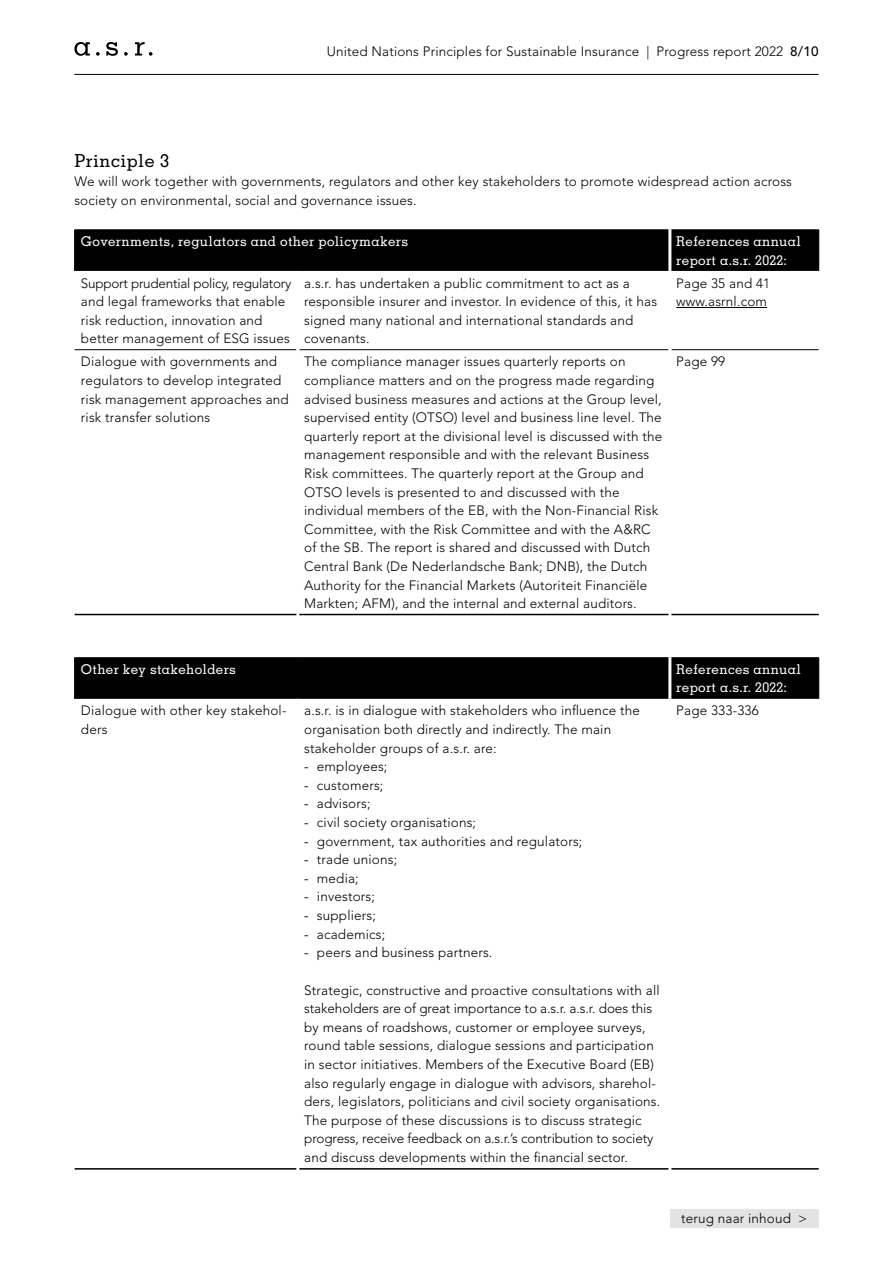
<style>
.page{position:relative;width:893px;height:1263px;background:#fff}
.page>*{position:absolute;margin:0;border:0;box-sizing:border-box;transform-origin:0 0}
.t1{font:500 18px "Memphis LT Std";letter-spacing:.025em;color:#000}
.t2{font:300 13.5px/18.6px "Avenir LT Std";letter-spacing:.01em;color:#000}
.t3{font:500 13.5px/18.6px "Memphis LT Std";letter-spacing:.025em;color:#fff}
.s1{font-weight:500}
.s2{font-weight:400}
</style>
<div class="page">
<div style="left:670px;top:1209px;width:149px;height:19px;background:#e3e3e3"></div>
<div style="left:75px;top:231px;width:743px;height:40px;background:#000"></div>
<hr style="left:75px;top:230px;width:223px;height:1px;background:#000">
<hr style="left:74px;top:230px;width:1px;height:41px;background:#000">
<hr style="left:298px;top:230px;width:370px;height:1px;background:#000">
<hr style="left:671px;top:230px;width:148px;height:1px;background:#000">
<hr style="left:818px;top:230px;width:1px;height:41px;background:#000">
<hr style="left:75px;top:349px;width:221px;height:1px;background:#000">
<hr style="left:299px;top:349px;width:369px;height:1px;background:#000">
<hr style="left:671px;top:349px;width:148px;height:1px;background:#000">
<hr style="left:668px;top:230px;width:3px;height:41px;background:#fff">
<hr style="left:75px;top:614px;width:221px;height:1px;background:#000">
<hr style="left:299px;top:614px;width:369px;height:1px;background:#000">
<hr style="left:671px;top:614px;width:148px;height:1px;background:#000">
<hr style="left:676px;top:307px;width:91px;height:1px;background:#000">
<div style="left:75px;top:658px;width:743px;height:41px;background:#000"></div>
<hr style="left:75px;top:657px;width:223px;height:1px;background:#000">
<hr style="left:74px;top:657px;width:1px;height:42px;background:#000">
<hr style="left:298px;top:657px;width:370px;height:1px;background:#000">
<hr style="left:671px;top:657px;width:148px;height:1px;background:#000">
<hr style="left:818px;top:657px;width:1px;height:42px;background:#000">
<hr style="left:668px;top:657px;width:3px;height:42px;background:#fff">
<hr style="left:75px;top:1168px;width:221px;height:1px;background:#000">
<hr style="left:299px;top:1168px;width:369px;height:1px;background:#000">
<hr style="left:671px;top:1168px;width:148px;height:1px;background:#000">
<hr style="left:74px;top:74px;width:745px;height:1px;background:#000">
<svg style="left:124px;top:52px;width:4px;height:4px"></svg>
<svg style="left:135px;top:42px;width:18px;height:14px"></svg>
<svg style="left:96px;top:52px;width:4px;height:4px"></svg>
<svg style="left:74px;top:42px;width:16px;height:14px"></svg>
<svg style="left:106px;top:42px;width:12px;height:14px"></svg>
<p class="t2" style="left:327px;top:42px;width:493px">United Nations Principles for Sustainable Insurance | Progress report 2022 <span class="s1">8/10</span></p>
<h1 class="t1" style="left:74px;top:150px;width:96px">Principle 3</h1>
<p class="t2" style="left:74px;top:172px;width:719px">We will work together with governments, regulators and other key stakeholders to promote widespread action across society on environmental, social and governance issues.</p>
<p class="t3" style="left:81px;top:232px;width:329px">Governments, regulators and other policymakers</p>
<p class="t3" style="left:676px;top:232px;width:126px">References annual report a.s.r. 2022:</p>
<p class="t2" style="left:81px;top:274px;width:212px">Support prudential policy, regulatory and legal frameworks that enable risk reduction, innovation and better management of ESG issues</p>
<p class="t2" style="left:304px;top:274px;width:354px">a.s.r. has undertaken a public commitment to act as a responsible insurer and investor. In evidence of this, it has signed many national and international standards and covenants.</p>
<p class="t2" style="left:676px;top:274px;width:95px">Page 35 and 41 www.asrnl.com</p>
<p class="t2" style="left:81px;top:352px;width:209px">Dialogue with governments and regulators to develop integrated risk management approaches and risk transfer solutions</p>
<p class="t2" style="left:304px;top:352px;width:359px">The compliance manager issues quarterly reports on compliance matters and on the progress made regarding advised business measures and actions at the Group level, supervised entity (OTSO) level and business line level. The quarterly report at the divisional level is discussed with the management responsible and with the relevant Business Risk committees. The quarterly report at the Group and OTSO levels is presented to and discussed with the individual members of the EB, with the Non-Financial Risk Committee, with the Risk Committee and with the A&amp;RC of the SB. The report is shared and discussed with Dutch Central Bank (De Nederlandsche Bank; DNB), the Dutch Authority for the Financial Markets (Autoriteit Financiële Markten; AFM), and the internal and external auditors.</p>
<p class="t2" style="left:676px;top:352px;width:51px">Page 99</p>
<p class="t3" style="left:81px;top:660px;width:157px">Other key stakeholders</p>
<p class="t3" style="left:676px;top:660px;width:126px">References annual report a.s.r. 2022:</p>
<p class="t2" style="left:81px;top:701px;width:207px">Dialogue with other key stakehol&shy;ders</p>
<p class="t2" style="left:304px;top:701px;width:337px">a.s.r. is in dialogue with stakeholders who influence the organisation both directly and indirectly. The main stakeholder groups of a.s.r. are:</p>
<p class="t2" style="left:304px;top:757px;width:85px"><span class="s2">-</span> employees;</p>
<p class="t2" style="left:304px;top:776px;width:81px"><span class="s2">-</span> customers;</p>
<p class="t2" style="left:304px;top:794px;width:68px"><span class="s2">-</span> advisors;</p>
<p class="t2" style="left:304px;top:813px;width:173px"><span class="s2">-</span> civil society organisations;</p>
<p class="t2" style="left:304px;top:832px;width:280px"><span class="s2">-</span> government, tax authorities and regulators;</p>
<p class="t2" style="left:304px;top:850px;width:95px"><span class="s2">-</span> trade unions;</p>
<p class="t2" style="left:304px;top:869px;width:56px"><span class="s2">-</span> media;</p>
<p class="t2" style="left:304px;top:887px;width:72px"><span class="s2">-</span> investors;</p>
<p class="t2" style="left:304px;top:906px;width:73px"><span class="s2">-</span> suppliers;</p>
<p class="t2" style="left:304px;top:925px;width:82px"><span class="s2">-</span> academics;</p>
<p class="t2" style="left:304px;top:943px;width:190px"><span class="s2">-</span> peers and business partners.</p>
<p class="t2" style="left:304px;top:980px;width:358px">Strategic, constructive and proactive consultations with all stakeholders are of great importance to a.s.r. a.s.r. does this by means of roadshows, customer or employee surveys, round table sessions, dialogue sessions and participation in sector initiatives. Members of the Executive Board (EB) also regularly engage in dialogue with advisors, sharehol&shy;ders, legislators, politicians and civil society organisations.<br>The purpose of these discussions is to discuss strategic progress, receive feedback on a.s.r.’s contribution to society and discuss developments within the financial sector.</p>
<p class="t2" style="left:676px;top:701px;width:84px">Page 333-336</p>
<p class="t2" style="left:681px;top:1209px;width:127px">terug naar inhoud &gt;</p>
</div>
